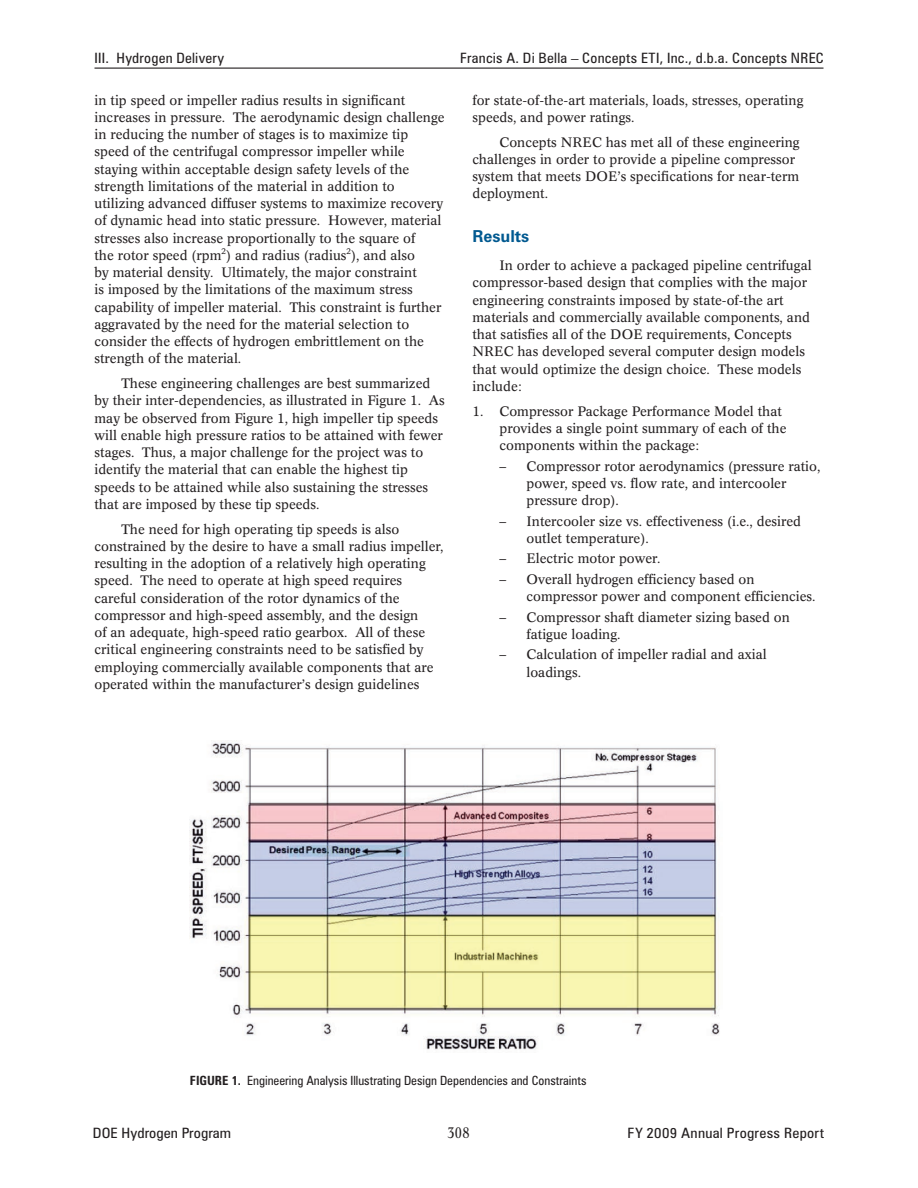
<style>
.page{position:relative;width:918px;height:1188px;background:#fff}
.page>*{position:absolute;margin:0;border:0;box-sizing:border-box;transform-origin:0 0}
._1_RptObjHead{font:700 16.5px "Zurich BT";color:#005990}
.t1{font:condensed 15px "Concorde BE";color:#231f20}
._11_Header_R{font:condensed 14.25px "Zurich BT";letter-spacing:.015em;color:#231f20;scale:1.05 1}
._11_Header_R-2{font:condensed 14.25px "Zurich BT";letter-spacing:.015em;color:#231f20;scale:1.08 1}
._11_Header_L{font:condensed 14.25px "Zurich BT";letter-spacing:.02em;color:#231f20;scale:1.05 1}
._1_Body_text{font:13.5px/17.2px "Concorde BE";color:#231f20}
._1_SubBulleted{font:13.5px/17.2px "Concorde BE";color:#231f20}
._1_Bulleted_ABC{font:13.5px/17.2px "Concorde BE";color:#231f20}
._1_SubBulleted_Last{font:13.5px/17.2px "Concorde BE";color:#231f20}
._1_FigureTitle{font:condensed 12.75px "Zurich BT";color:#231f20}
.s1{font-family:"Zurich BT"}
.s2{font-weight:700}
</style>
<div class="page">
<hr style="left:94px;top:68px;width:730px;height:1px;background:#231f20">
<img style="left:190px;top:740px;width:530px;height:310px">
<p class="_11_Header_L" style="left:94px;top:49px;width:125px">III. Hydrogen Delivery</p>
<p class="_11_Header_R" style="left:460px;top:49px;width:348px">Francis A. Di Bella – Concepts ETI, Inc., d.b.a. Concepts NREC</p>
<p class="_1_Body_text" style="left:94px;top:91px;width:352px">in tip speed or impeller radius results in significant increases in pressure. The aerodynamic design challenge in reducing the number of stages is to maximize tip speed of the centrifugal compressor impeller while staying within acceptable design safety levels of the strength limitations of the material in addition to utilizing advanced diffuser systems to maximize recovery of dynamic head into static pressure. However, material stresses also increase proportionally to the square of<br>the rotor speed (rpm<sup>2</sup>) and radius (radius<sup>2</sup>), and also<br>by material density. Ultimately, the major constraint<br>is imposed by the limitations of the maximum stress capability of impeller material. This constraint is further aggravated by the need for the material selection to consider the effects of hydrogen embrittlement on the strength of the material.</p>
<p class="_1_Body_text" style="left:94px;top:375px;width:352px;text-indent:27px">These engineering challenges are best summarized by their inter-dependencies, as illustrated in Figure 1. As may be observed from Figure 1, high impeller tip speeds will enable high pressure ratios to be attained with fewer stages. Thus, a major challenge for the project was to identify the material that can enable the highest tip speeds to be attained while also sustaining the stresses that are imposed by these tip speeds.</p>
<p class="_1_Body_text" style="left:94px;top:521px;width:351px;text-indent:27px">The need for high operating tip speeds is also constrained by the desire to have a small radius impeller, resulting in the adoption of a relatively high operating speed. The need to operate at high speed requires careful consideration of the rotor dynamics of the compressor and high-speed assembly, and the design<br>of an adequate, high-speed ratio gearbox. All of these critical engineering constraints need to be satisfied by employing commercially available components that are operated within the manufacturer’s design guidelines</p>
<p class="_1_Body_text" style="left:472px;top:91px;width:333px">for state-of-the-art materials, loads, stresses, operating speeds, and power ratings.</p>
<p class="_1_Body_text" style="left:472px;top:134px;width:329px;text-indent:27px">Concepts NREC has met all of these engineering challenges in order to provide a pipeline compressor system that meets DOE’s specifications for near-term deployment.</p>
<p class="_1_RptObjHead" style="left:472px;top:226px;width:58px">Results</p>
<p class="_1_Body_text" style="left:472px;top:257px;width:341px;text-indent:27px">In order to achieve a packaged pipeline centrifugal compressor-based design that complies with the major engineering constraints imposed by state-of-the art materials and commercially available components, and that satisfies all of the DOE requirements, Concepts NREC has developed several computer design models that would optimize the design choice. These models include:</p>
<p class="_1_Bulleted_ABC" style="left:500px;top:402px;width:289px;text-indent:-27px">1. Compressor Package Performance Model that provides a single point summary of each of the components within the package:</p>
<p class="_1_SubBulleted" style="left:526px;top:457px;width:295px;text-indent:-27px"><span class="s1">–</span> Compressor rotor aerodynamics (pressure ratio, power, speed vs. flow rate, and intercooler pressure drop).</p>
<p class="_1_SubBulleted" style="left:526px;top:512px;width:276px;text-indent:-27px"><span class="s1">–</span> Intercooler size vs. effectiveness (i.e., desired outlet temperature).</p>
<p class="_1_SubBulleted" style="left:500px;top:550px;width:162px"><span class="s1">–</span> Electric motor power.</p>
<p class="_1_SubBulleted" style="left:526px;top:571px;width:291px;text-indent:-27px"><span class="s1">–</span> Overall hydrogen efficiency based on compressor power and component efficiencies.</p>
<p class="_1_SubBulleted" style="left:526px;top:608px;width:265px;text-indent:-27px"><span class="s1">–</span> Compressor shaft diameter sizing based on fatigue loading.</p>
<p class="_1_SubBulleted_Last" style="left:526px;top:646px;width:242px;text-indent:-27px"><span class="s1">–</span> Calculation of impeller radial and axial loadings.</p>
<p class="_1_FigureTitle" style="left:190px;top:1073px;width:398px"><span class="s2">FIGURE 1.</span> Engineering Analysis Illustrating Design Dependencies and Constraints</p>
<p class="_11_Header_R-2" style="left:93px;top:1124px;width:129px">DOE Hydrogen Program</p>
<p class="t1" style="left:448px;top:1124px;width:24px">308</p>
<p class="_11_Header_R-2" style="left:628px;top:1124px;width:184px">FY 2009 Annual Progress Report</p>
</div>
